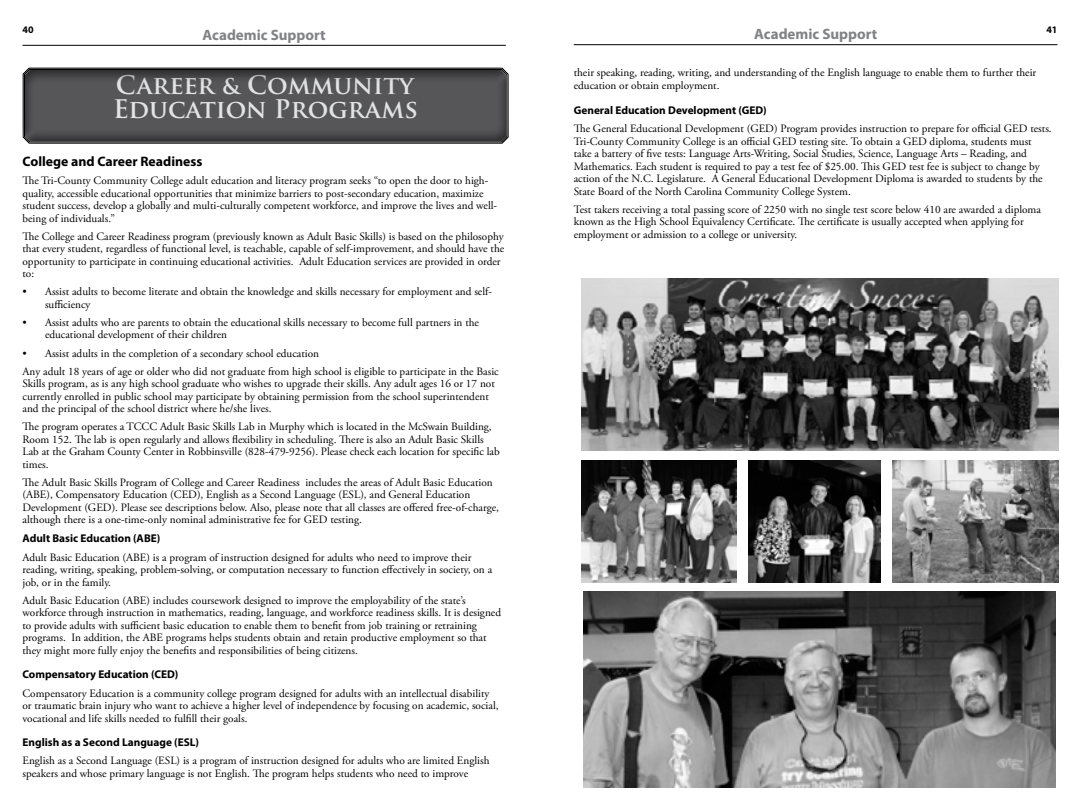
<style>
.page{position:relative;width:1080px;height:810px;background:#fff}
.page>*{position:absolute;margin:0;border:0;box-sizing:border-box;transform-origin:0 0}
.t1{font:700 25px/23.8px "Trajan Pro";color:#e2e3e4}
.t2{font:700 15px "Myriad Pro";color:#808285}
.t3{font:700 13.75px "Myriad Pro";color:#000}
.t4{font:11.25px/12.5px "Adobe Garamond Pro";color:#000}
.t5{font:700 11.25px "Myriad Pro";color:#000}
.t6{font:700 10px "Myriad Pro";color:#000}
</style>
<div class="page">
<hr style="left:22px;top:45px;width:484px;height:1px;background:#000">
<hr style="left:574px;top:44px;width:484px;height:1px;background:#000">
<div style="left:11px;top:67px;width:509px;height:79px;background:#000;opacity:.5"></div>
<img style="left:581px;top:279px;width:477px;height:172px">
<img style="left:581px;top:460px;width:155px;height:123px">
<img style="left:749px;top:460px;width:131px;height:123px">
<img style="left:893px;top:460px;width:165px;height:123px">
<img style="left:583px;top:592px;width:473px;height:196px">
<p class="t6" style="left:22px;top:23px;width:13px">40</p>
<h2 class="t2" style="left:754px;top:24px;width:125px">Academic Support</h2>
<p class="t6" style="left:1046px;top:23px;width:13px">41</p>
<h2 class="t2" style="left:203px;top:25px;width:125px">Academic Support</h2>
<h1 class="t1" style="left:113px;top:74px;width:306px">Career &amp; Community<br>Education Programs</h1>
<p class="t3" style="left:22px;top:152px;width:181px">College and Career Readiness</p>
<p class="t4" style="left:22px;top:175px;width:476px">The Tri-County Community College adult education and literacy program seeks “to open the door to high&shy;quality, accessible educational opportunities that minimize barriers to post-secondary education, maximize student success, develop a globally and multi-culturally competent workforce, and improve the lives and well&shy;being of individuals.”</p>
<p class="t4" style="left:22px;top:230px;width:483px">The College and Career Readiness program (previously known as Adult Basic Skills) is based on the philosophy that every student, regardless of functional level, is teachable, capable of self-improvement, and should have the opportunity to participate in continuing educational activities. Adult Education services are provided in order to:</p>
<p class="t4" style="left:45px;top:286px;width:449px;text-indent:-22px">• Assist adults to become literate and obtain the knowledge and skills necessary for employment and self&shy;sufficiency</p>
<p class="t4" style="left:45px;top:316px;width:436px;text-indent:-22px">• Assist adults who are parents to obtain the educational skills necessary to become full partners in the educational development of their children</p>
<p class="t4" style="left:22px;top:344px;width:478px;line-height:18.1px">• Assist adults in the completion of a secondary school education<br>Any adult 18 years of age or older who did not graduate from high school is eligible to participate in the Basic</p>
<p class="t4" style="left:22px;top:378px;width:474px">Skills program, as is any high school graduate who wishes to upgrade their skills. Any adult ages 16 or 17 not currently enrolled in public school may participate by obtaining permission from the school superintendent and the principal of the school district where he/she lives.</p>
<p class="t4" style="left:22px;top:421px;width:479px">The program operates a TCCC Adult Basic Skills Lab in Murphy which is located in the McSwain Building, Room 152. The lab is open regularly and allows flexibility in scheduling. There is also an Adult Basic Skills Lab at the Graham County Center in Robbinsville (828-479-9256). Please check each location for specific lab times.</p>
<p class="t4" style="left:22px;top:476px;width:478px">The Adult Basic Skills Program of College and Career Readiness includes the areas of Adult Basic Education (ABE), Compensatory Education (CED), English as a Second Language (ESL), and General Education Development (GED). Please see descriptions below. Also, please note that all classes are offered free-of-charge, although there is a one-time-only nominal administrative fee for GED testing.</p>
<p class="t5" style="left:22px;top:531px;width:139px">Adult Basic Education (ABE)</p>
<p class="t4" style="left:22px;top:551px;width:471px">Adult Basic Education (ABE) is a program of instruction designed for adults who need to improve their reading, writing, speaking, problem-solving, or computation necessary to function effectively in society, on a job, or in the family.</p>
<p class="t4" style="left:22px;top:594px;width:480px">Adult Basic Education (ABE) includes coursework designed to improve the employability of the state’s workforce through instruction in mathematics, reading, language, and workforce readiness skills. It is designed to provide adults with sufficient basic education to enable them to benefit from job training or retraining programs. In addition, the ABE programs helps students obtain and retain productive employment so that they might more fully enjoy the benefits and responsibilities of being citizens.</p>
<p class="t5" style="left:22px;top:667px;width:157px">Compensatory Education (CED)</p>
<p class="t4" style="left:22px;top:687px;width:478px">Compensatory Education is a community college program designed for adults with an intellectual disability or traumatic brain injury who want to achieve a higher level of independence by focusing on academic, social, vocational and life skills needed to fulfill their goals.</p>
<p class="t5" style="left:22px;top:735px;width:178px">English as a Second Language (ESL)</p>
<p class="t4" style="left:22px;top:755px;width:468px">English as a Second Language (ESL) is a program of instruction designed for adults who are limited English speakers and whose primary language is not English. The program helps students who need to improve</p>
<p class="t4" style="left:574px;top:66px;width:464px;line-height:13.5px">their speaking, reading, writing, and understanding of the English language to enable them to further their education or obtain employment.</p>
<p class="t5" style="left:574px;top:103px;width:194px">General Education Development (GED)</p>
<p class="t4" style="left:574px;top:123px;width:480px">The General Educational Development (GED) Program provides instruction to prepare for official GED tests.<br>Tri-County Community College is an official GED testing site. To obtain a GED diploma, students must take a battery of five tests: Language Arts-Writing, Social Studies, Science, Language Arts – Reading, and Mathematics. Each student is required to pay a test fee of $25.00. This GED test fee is subject to change by action of the N.C. Legislature. A General Educational Development Diploma is awarded to students by the State Board of the North Carolina Community College System.</p>
<p class="t4" style="left:574px;top:203px;width:469px">Test takers receiving a total passing score of 2250 with no single test score below 410 are awarded a diploma known as the High School Equivalency Certificate. The certificate is usually accepted when applying for employment or admission to a college or university.</p>
</div>
